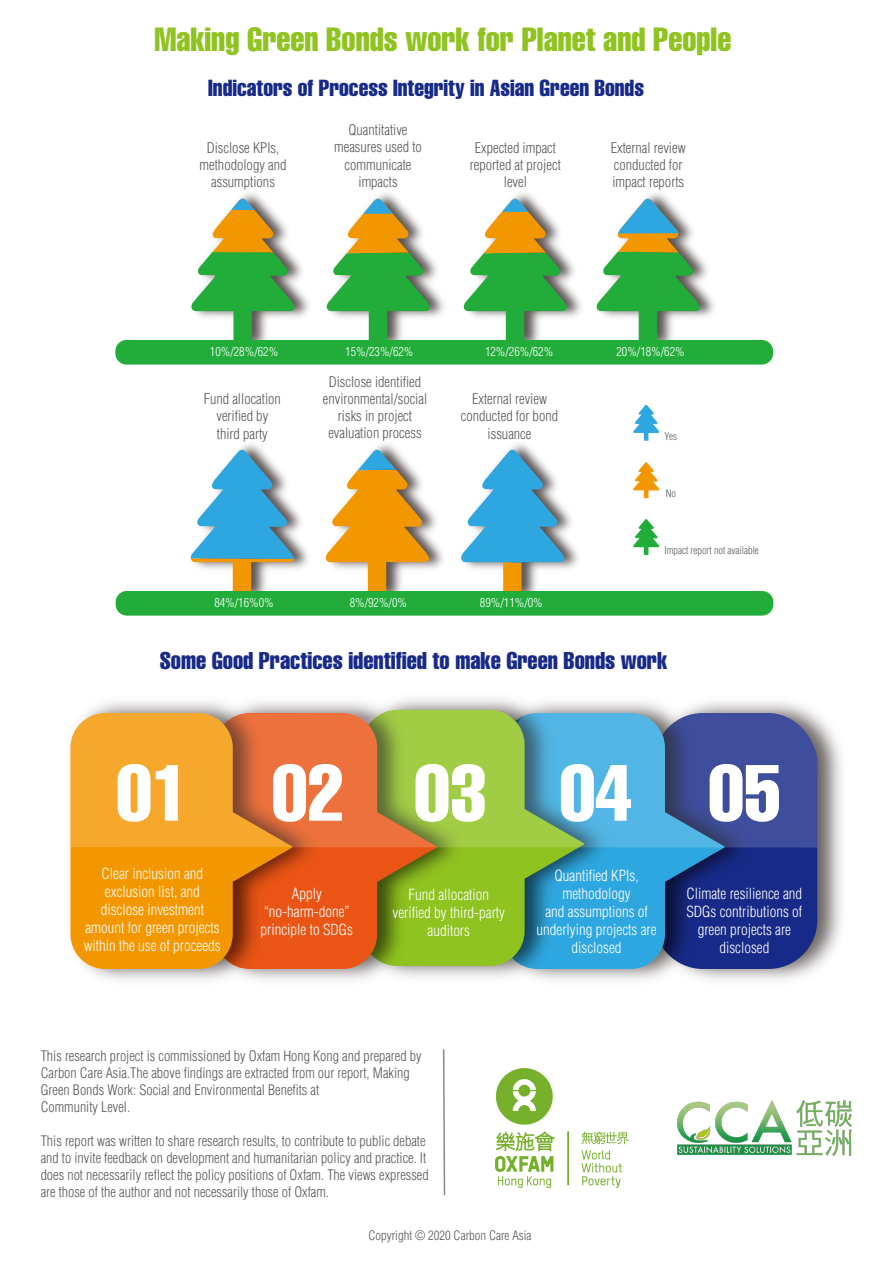
<style>
.page{position:relative;width:893px;height:1263px;background:#fff}
.page>*{position:absolute;margin:0;border:0;box-sizing:border-box;transform-origin:0 0}
.t1{font:78.15px "Helvetica LT Std Comp";color:#fff}
.t2{font:33px "Helvetica LT Std Comp";color:#8fc31f}
.t3{font:23.85px "Helvetica LT Std Comp";color:#182a88}
.t4{font:22.8px "Helvetica LT Std Comp";color:#182a88}
.t5{font:300 condensed 15px/18px "Helvetica LT Std";color:#fff;text-align:center}
.t6{font:300 condensed 14.4px/17.2px "Helvetica LT Std";color:#5a5757;text-align:center}
.t7{font:300 condensed 14.1px/17px "Helvetica LT Std";color:#5a5757}
.t8{font:300 condensed 12.75px "Helvetica LT Std";color:#5a5757}
.t9{font:300 condensed 12.3px "Helvetica LT Std";color:#fff}
.t10{font:300 condensed 10.2px "Helvetica LT Std";color:#5a5757}
</style>
<div class="page">
<img style="left:760px;top:701px;width:82px;height:280px">
<div style="left:654px;top:713px;width:163px;height:256px;background:#182a88;border-radius:49px"></div>
<img style="left:620px;top:701px;width:140px;height:280px">
<svg style="left:620px;top:847px;width:105px;height:122px;fill:#2ea7da"></svg>
<img style="left:472px;top:698px;width:148px;height:283px">
<svg style="left:472px;top:847px;width:112px;height:119px;background:#5da96c"></svg>
<img style="left:328px;top:698px;width:144px;height:283px">
<svg style="left:328px;top:847px;width:109px;height:122px;background:#b57d1c"></svg>
<img style="left:88px;top:701px;width:240px;height:280px">
<svg style="left:70px;top:847px;width:222px;height:122px;background:#e9880a"></svg>
<svg style="left:70px;top:710px;width:747px;height:137px;background:#9e936b"></svg>
<img style="left:241px;top:193px;width:68px;height:125px">
<svg style="left:191px;top:198px;width:104px;height:142px"></svg>
<img style="left:326px;top:193px;width:118px;height:125px">
<svg style="left:327px;top:198px;width:103px;height:142px"></svg>
<img style="left:463px;top:193px;width:119px;height:125px">
<svg style="left:464px;top:198px;width:103px;height:142px"></svg>
<img style="left:646px;top:193px;width:68px;height:125px">
<svg style="left:596px;top:198px;width:104px;height:142px"></svg>
<img style="left:190px;top:443px;width:118px;height:126px">
<svg style="left:191px;top:449px;width:103px;height:142px"></svg>
<img style="left:510px;top:443px;width:68px;height:126px">
<svg style="left:461px;top:449px;width:103px;height:142px"></svg>
<img style="left:325px;top:443px;width:118px;height:126px">
<svg style="left:326px;top:449px;width:103px;height:142px"></svg>
<svg style="left:633px;top:404px;width:26px;height:37px"></svg>
<svg style="left:633px;top:462px;width:26px;height:36px"></svg>
<svg style="left:633px;top:519px;width:26px;height:36px"></svg>
<div style="left:115px;top:340px;width:658px;height:25px;background:#22ac39;border-radius:11px"></div>
<div style="left:116px;top:591px;width:657px;height:25px;background:#22ac39;border-radius:11px"></div>
<img style="left:677px;top:1100px;width:174px;height:55px">
<img style="left:496px;top:1068px;width:133px;height:120px">
<svg style="left:443px;top:1049px;width:3px;height:147px"></svg>
<h2 class="t2" style="left:154px;top:18px;width:578px">Making Green Bonds work for Planet and People</h2>
<h3 class="t4" style="left:208px;top:73px;width:437px">Indicators of Process Integrity in Asian Green Bonds</h3>
<p class="t6" style="left:200px;top:139px;width:88px">Disclose KPIs, methodology and assumptions</p>
<p class="t6" style="left:334px;top:121px;width:89px">Quantitative measures used to communicate impacts</p>
<p class="t6" style="left:470px;top:139px;width:92px">Expected impact reported at project level</p>
<p class="t6" style="left:611px;top:139px;width:76px;text-align:left">External review conducted for impact reports</p>
<p class="t9" style="left:210px;top:343px;width:70px">10%/28%/62%</p>
<p class="t9" style="left:345px;top:344px;width:70px">15%/23%/62%</p>
<p class="t9" style="left:485px;top:344px;width:70px">12%/26%/62%</p>
<p class="t9" style="left:616px;top:344px;width:70px">20%/18%/62%</p>
<p class="t6" style="left:323px;top:373px;width:106px">Disclose identified environmental/social risks in project evaluation process</p>
<p class="t6" style="left:204px;top:390px;width:79px">Fund allocation verified by third party</p>
<p class="t6" style="left:461px;top:390px;width:99px">External review conducted for bond issuance</p>
<p class="t9" style="left:214px;top:595px;width:61px">84%/16%0%</p>
<p class="t9" style="left:350px;top:595px;width:59px">8%/92%/0%</p>
<p class="t9" style="left:480px;top:595px;width:64px">89%/11%/0%</p>
<p class="t10" style="left:664px;top:430px;width:14px">Yes</p>
<p class="t10" style="left:666px;top:487px;width:12px">No</p>
<p class="t10" style="left:664px;top:544px;width:96px">Impact report not available</p>
<h3 class="t3" style="left:160px;top:645px;width:509px">Some Good Practices identified to make Green Bonds work</h3>
<h1 class="t1" style="left:116px;top:743px;width:666px">01 02 03 04 05</h1>
<p class="t5" style="left:84px;top:865px;width:138px">Clear inclusion and exclusion list, and disclose investment amount for green projects within the use of proceeds</p>
<p class="t5" style="left:261px;top:885px;width:94px">Apply “no-harm-done” principle to SDGs</p>
<p class="t5" style="left:392px;top:885px;width:114px">Fund allocation verified by third-party auditors</p>
<p class="t5" style="left:537px;top:867px;width:121px">Quantified KPIs, methodology<br>and assumptions of underlying projects are disclosed</p>
<p class="t5" style="left:686px;top:885px;width:117px">Climate resilience and<br>SDGs contributions of green projects are disclosed</p>
<p class="t7" style="left:41px;top:1047px;width:382px">This research project is commissioned by Oxfam Hong Kong and prepared by Carbon Care Asia.The above findings are extracted from our report, Making Green Bonds Work: Social and Environmental Benefits at<br>Community Level.</p>
<p class="t7" style="left:41px;top:1132px;width:389px">This report was written to share research results, to contribute to public debate and to invite feedback on development and humanitarian policy and practice. It does not necessarily reflect the policy positions of Oxfam. The views expressed are those of the author and not necessarily those of Oxfam.</p>
<p class="t8" style="left:368px;top:1227px;width:165px">Copyright © 2020 Carbon Care Asia</p>
</div>
